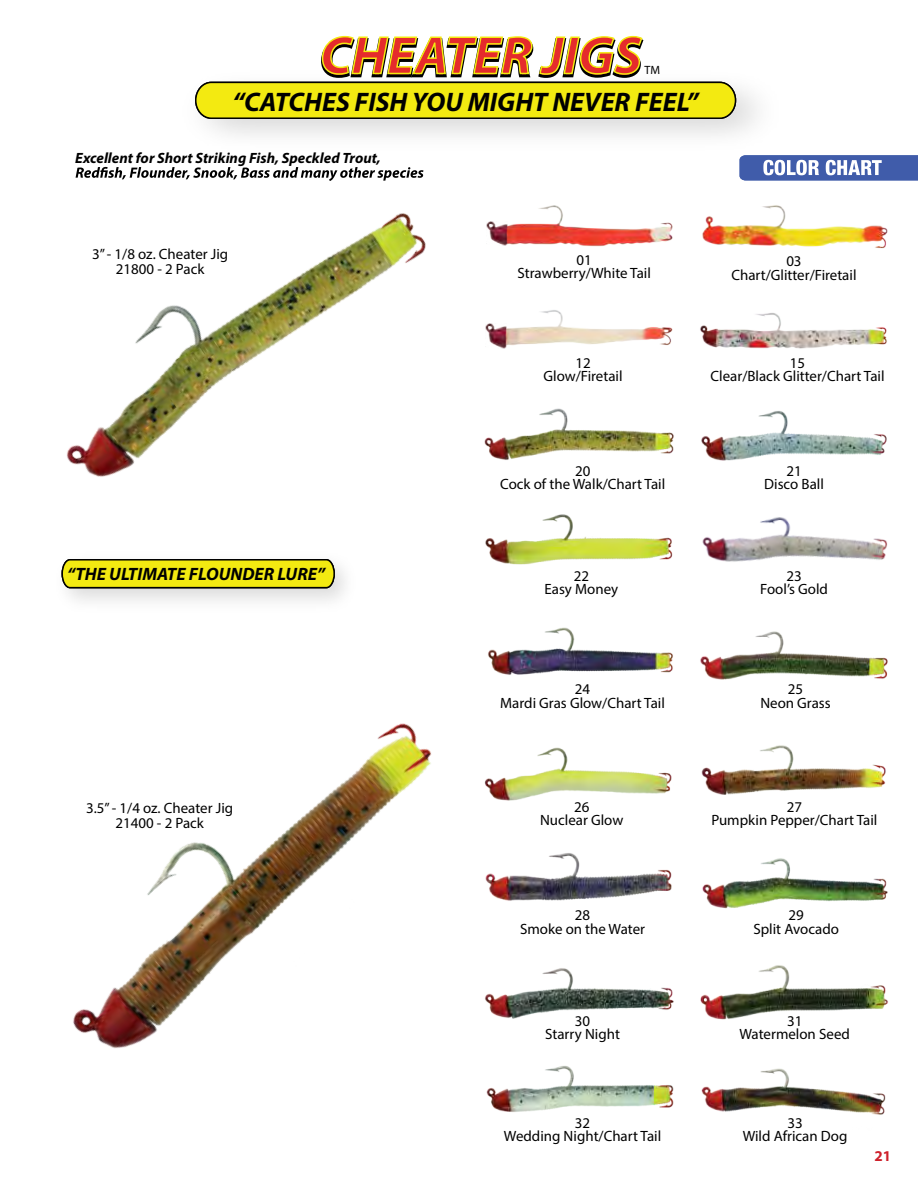
<style>
.page{position:relative;width:918px;height:1188px;background:#fff}
.page>*{position:absolute;margin:0;border:0;box-sizing:border-box;transform-origin:0 0}
.t1{font:italic 700 53.7px "Myriad Pro";color:#e52b2c}
.t2{font:italic 700 26.85px "Myriad Pro";color:#000}
.t3{font:italic 700 17.85px "Myriad Pro";color:#000}
.t4{font:700 15px "Myriad Pro";color:#ce202b}
.t5{font:14.85px/13.5px "Myriad Pro";color:#000;text-align:center}
.t6{font:italic 700 14.85px "Myriad Pro";color:#000}
.t7{font:12px "Myriad Pro";color:#000}
</style>
<div class="page">
<img style="left:73px;top:723px;width:359px;height:326px">
<img style="left:67px;top:166px;width:359px;height:311px">
<svg style="left:194px;top:35px;width:543px;height:85px"></svg>
<svg style="left:61px;top:558px;width:275px;height:31px;background:#d8d01d"></svg>
<svg style="left:740px;top:155px;width:178px;height:25px"></svg>
<img style="left:700px;top:313px;width:187px;height:36px">
<img style="left:484px;top:408px;width:190px;height:52px">
<img style="left:701px;top:411px;width:186px;height:50px">
<img style="left:485px;top:514px;width:188px;height:51px">
<img style="left:702px;top:517px;width:186px;height:45px">
<img style="left:488px;top:627px;width:185px;height:48px">
<img style="left:700px;top:631px;width:188px;height:49px">
<img style="left:484px;top:747px;width:188px;height:54px">
<img style="left:701px;top:745px;width:185px;height:50px">
<img style="left:485px;top:853px;width:187px;height:48px">
<img style="left:702px;top:858px;width:186px;height:51px">
<img style="left:485px;top:968px;width:189px;height:51px">
<img style="left:700px;top:965px;width:188px;height:55px">
<img style="left:486px;top:1066px;width:188px;height:46px">
<img style="left:701px;top:1068px;width:185px;height:47px">
<img style="left:702px;top:205px;width:186px;height:43px">
<svg style="left:76px;top:167px;width:348px;height:14px"></svg>
<img style="left:507px;top:205px;width:166px;height:42px">
<img style="left:486px;top:221px;width:21px;height:25px">
<img style="left:504px;top:310px;width:169px;height:39px">
<img style="left:485px;top:324px;width:22px;height:24px">
<h1 class="t1" style="left:320px;top:23px;width:323px">CHEATER JIGS</h1>
<h2 class="t2" style="left:232px;top:84px;width:468px">“CATCHES FISH YOU MIGHT NEVER FEEL”</h2>
<p class="t7" style="left:645px;top:64px;width:17px">TM</p>
<p class="t6" style="left:75px;top:148px;width:307px">Excellent for Short Striking Fish, Speckled Trout,</p>
<p class="t5" style="left:92px;top:247px;width:138px;line-height:15px">3” - 1/8 oz. Cheater Jig<br>21800 - 2 Pack</p>
<p class="t3" style="left:67px;top:562px;width:260px">“THE ULTIMATE FLOUNDER LURE”</p>
<p class="t5" style="left:86px;top:800px;width:148px;line-height:14.9px">3.5” - 1/4 oz. Cheater Jig<br>21400 - 2 Pack</p>
<p class="t5" style="left:518px;top:253px;width:135px">01<br>Strawberry/White Tail</p>
<p class="t5" style="left:731px;top:254px;width:127px">03<br>Chart/Glitter/Firetail</p>
<p class="t5" style="left:544px;top:356px;width:81px">12<br>Glow/Firetail</p>
<p class="t5" style="left:711px;top:356px;width:175px">15<br>Clear/Black Glitter/Chart Tail</p>
<p class="t5" style="left:500px;top:464px;width:167px">20<br>Cock of the Walk/Chart Tail</p>
<p class="t5" style="left:764px;top:464px;width:61px">21<br>Disco Ball</p>
<p class="t5" style="left:545px;top:569px;width:75px">22<br>Easy Money</p>
<p class="t5" style="left:760px;top:569px;width:69px">23<br>Fool’s Gold</p>
<p class="t5" style="left:500px;top:682px;width:166px">24<br>Mardi Gras Glow/Chart Tail</p>
<p class="t5" style="left:760px;top:682px;width:72px">25<br>Neon Grass</p>
<p class="t5" style="left:540px;top:800px;width:85px">26<br>Nuclear Glow</p>
<p class="t5" style="left:711px;top:800px;width:168px">27<br>Pumpkin Pepper/Chart Tail</p>
<p class="t5" style="left:520px;top:908px;width:127px">28<br>Smoke on the Water</p>
<p class="t5" style="left:753px;top:908px;width:87px">29<br>Split Avocado</p>
<p class="t5" style="left:545px;top:1014px;width:76px">30<br>Starry Night</p>
<p class="t5" style="left:739px;top:1014px;width:112px">31<br>Watermelon Seed</p>
<p class="t5" style="left:504px;top:1116px;width:159px">32<br>Wedding Night/Chart Tail</p>
<p class="t5" style="left:743px;top:1116px;width:106px">33<br>Wild African Dog</p>
<p class="t4" style="left:874px;top:1148px;width:18px">21</p>
</div>
